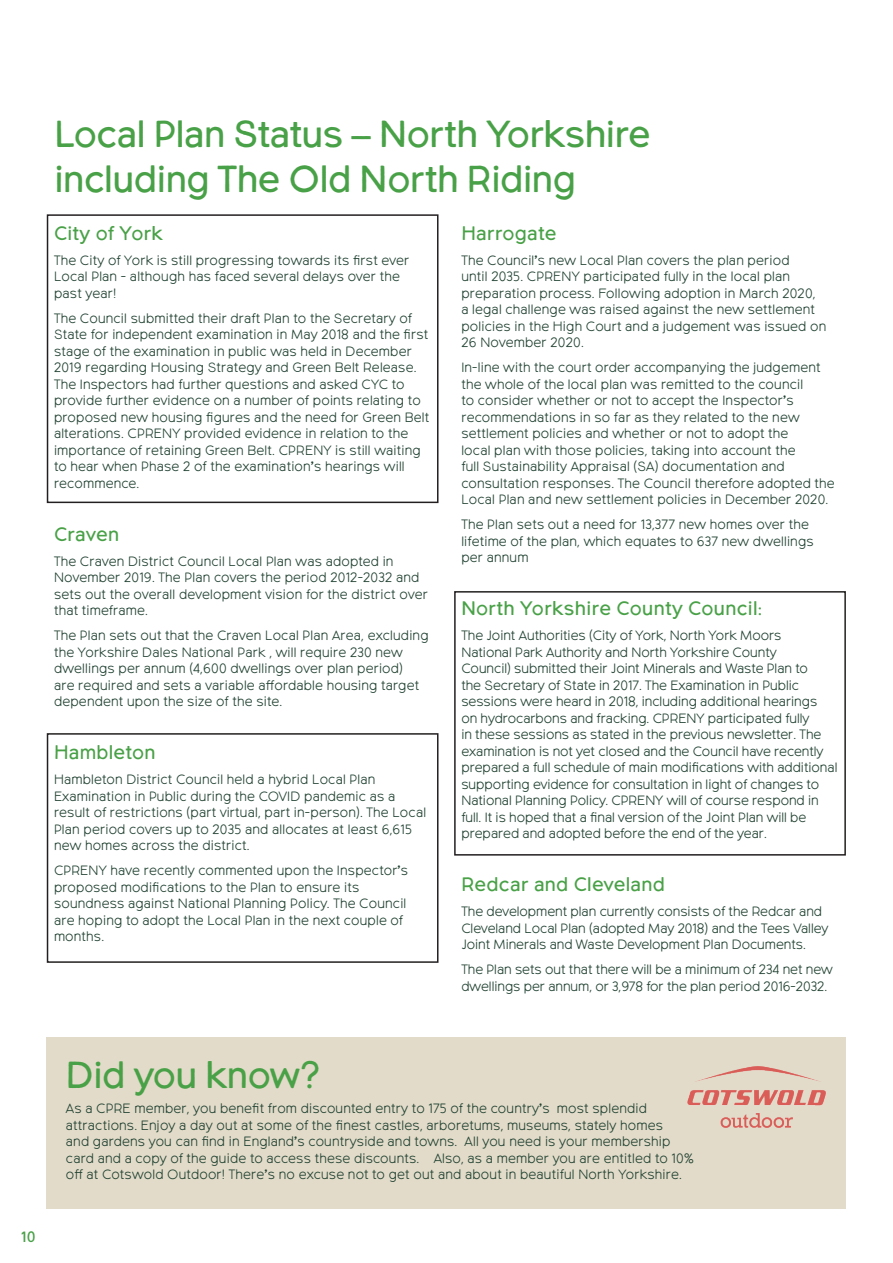
<style>
.page{position:relative;width:893px;height:1263px;background:#fff}
.page>*{position:absolute;margin:0;border:0;box-sizing:border-box;transform-origin:0 0}
.headline{font:37.5px/45px "Northwoods";letter-spacing:-.015em;color:#49a147}
.subhead-large{font:19.5px "Northwoods";letter-spacing:.015em;color:#49a147}
.t1{font:15px "Northwoods";color:#49a147}
.body-text{font:300 13.5px/16.5px "Northwoods";letter-spacing:.015em;color:#224333}
</style>
<div class="page">
<div style="left:47px;top:214px;width:391px;height:289px;border:2px solid #231f20"></div>
<div style="left:454px;top:591px;width:392px;height:264px;border:2px solid #231f20"></div>
<div style="left:47px;top:733px;width:391px;height:230px;border:2px solid #231f20"></div>
<div style="left:47px;top:1038px;width:799px;height:171px;background:#e3dbc9"></div>
<img style="left:687px;top:1066px;width:139px;height:62px">
<p class="headline" style="left:54px;top:112px;width:597px">Local Plan Status – North Yorkshire including The Old North Riding</p>
<p class="subhead-large" style="left:54px;top:221px;width:110px">City of York</p>
<p class="body-text" style="left:54px;top:252px;width:357px">The City of York is still progressing towards its first ever<br>Local Plan - although has faced several delays over the past year!</p>
<p class="body-text" style="left:54px;top:310px;width:377px">The Council submitted their draft Plan to the Secretary of State for independent examination in May 2018 and the first stage of the examination in public was held in December 2019 regarding Housing Strategy and Green Belt Release.<br>The Inspectors had further questions and asked CYC to provide further evidence on a number of points relating to proposed new housing figures and the need for Green Belt alterations. CPRENY provided evidence in relation to the importance of retaining Green Belt. CPRENY is still waiting to hear when Phase 2 of the examination’s hearings will recommence.</p>
<p class="subhead-large" style="left:54px;top:522px;width:66px">Craven</p>
<p class="body-text" style="left:54px;top:553px;width:375px">The Craven District Council Local Plan was adopted in November 2019. The Plan covers the period 2012-2032 and sets out the overall development vision for the district over that timeframe.</p>
<p class="body-text" style="left:54px;top:628px;width:376px">The Plan sets out that the Craven Local Plan Area, excluding the Yorkshire Dales National Park , will require 230 new dwellings per annum (4,600 dwellings over plan period)<br>are required and sets a variable affordable housing target dependent upon the size of the site.</p>
<p class="subhead-large" style="left:54px;top:741px;width:103px">Hambleton</p>
<p class="body-text" style="left:54px;top:772px;width:374px">Hambleton District Council held a hybrid Local Plan Examination in Public during the COVID pandemic as a result of restrictions (part virtual, part in-person). The Local Plan period covers up to 2035 and allocates at least 6,615 new homes across the district.</p>
<p class="body-text" style="left:54px;top:863px;width:356px">CPRENY have recently commented upon the Inspector’s proposed modifications to the Plan to ensure its soundness against National Planning Policy. The Council are hoping to adopt the Local Plan in the next couple of months.</p>
<p class="subhead-large" style="left:461px;top:221px;width:96px">Harrogate</p>
<p class="body-text" style="left:461px;top:252px;width:366px">The Council’s new Local Plan covers the plan period<br>until 2035. CPRENY participated fully in the local plan preparation process. Following adoption in March 2020,<br>a legal challenge was raised against the new settlement policies in the High Court and a judgement was issued on 26 November 2020.</p>
<p class="body-text" style="left:461px;top:360px;width:375px">In-line with the court order accompanying the judgement the whole of the local plan was remitted to the council<br>to consider whether or not to accept the Inspector’s recommendations in so far as they related to the new settlement policies and whether or not to adopt the<br>local plan with those policies, taking into account the<br>full Sustainability Appraisal (SA) documentation and consultation responses. The Council therefore adopted the Local Plan and new settlement policies in December 2020.</p>
<p class="body-text" style="left:461px;top:517px;width:354px">The Plan sets out a need for 13,377 new homes over the lifetime of the plan, which equates to 637 new dwellings per annum</p>
<p class="subhead-large" style="left:461px;top:597px;width:302px">North Yorkshire County Council:</p>
<p class="body-text" style="left:461px;top:628px;width:377px">The Joint Authorities (City of York, North York Moors<br>National Park Authority and North Yorkshire County<br>Council) submitted their Joint Minerals and Waste Plan to<br>the Secretary of State in 2017. The Examination in Public sessions were heard in 2018, including additional hearings<br>on hydrocarbons and fracking. CPRENY participated fully<br>in these sessions as stated in the previous newsletter. The examination is not yet closed and the Council have recently prepared a full schedule of main modifications with additional supporting evidence for consultation in light of changes to National Planning Policy. CPRENY will of course respond in full. It is hoped that a final version of the Joint Plan will be prepared and adopted before the end of the year.</p>
<p class="subhead-large" style="left:461px;top:873px;width:205px">Redcar and Cleveland</p>
<p class="body-text" style="left:461px;top:904px;width:369px">The development plan currently consists of the Redcar and<br>Cleveland Local Plan (adopted May 2018) and the Tees Valley<br>Joint Minerals and Waste Development Plan Documents.</p>
<p class="body-text" style="left:461px;top:962px;width:373px">The Plan sets out that there will be a minimum of 234 net new dwellings per annum, or 3,978 for the plan period 2016-2032.</p>
<p class="t1" style="left:21px;top:1228px;width:16px">10</p>
<p class="headline" style="left:66px;top:1054px;width:256px">Did you know?</p>
<p class="body-text" style="left:66px;top:1100px;width:629px">As a CPRE member, you benefit from discounted entry to 175 of the country’s most splendid attractions. Enjoy a day out at some of the finest castles, arboretums, museums, stately homes<br>and gardens you can find in England’s countryside and towns. All you need is your membership card and a copy of the guide to access these discounts. Also, as a member you are entitled to 10% off at Cotswold Outdoor! There’s no excuse not to get out and about in beautiful North Yorkshire.</p>
</div>
